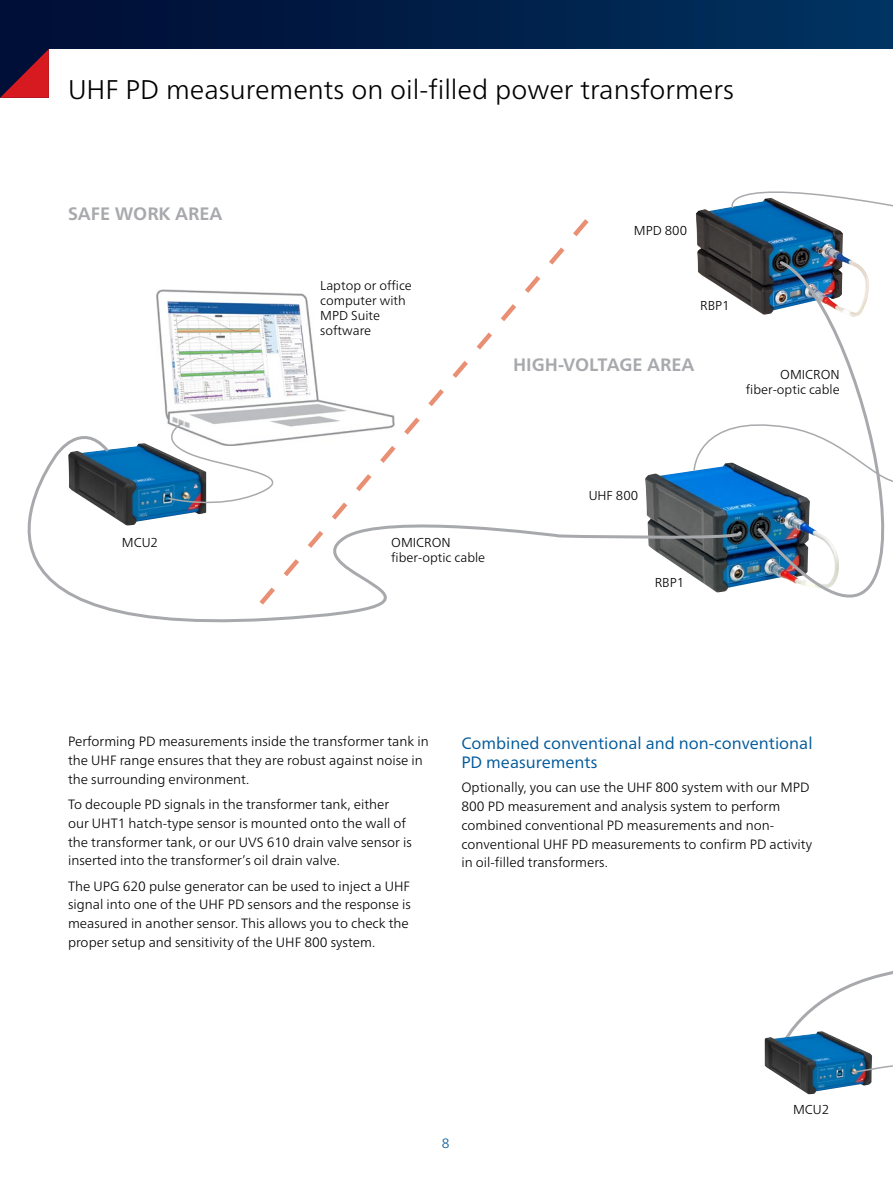
<style>
.page{position:relative;width:893px;height:1191px;background:#fff}
.page>*{position:absolute;margin:0;border:0;box-sizing:border-box;transform-origin:0 0}
.Content_-_Page_Headl{font:300 27px "Frutiger Neue LTW1 G";color:#000}
.Picture_-_Descriptio{font:700 18px "Frutiger Neue LTW1 G";color:#a7a9ac}
.Content_-_Headline_1{font:16.5px/18.8px "Frutiger Neue LTW1 G";color:#00599a}
.Content_-_Normal{font:300 13.5px/18.8px "Frutiger Neue LTW1 G";color:#000}
.Content_-_Headline_1-2{font:300 13.5px/18.8px "Frutiger Neue LTW1 G";color:#000}
.t1{font:300 13.5px "Frutiger Neue LTW1 G";color:#00599a}
.Picture_-_Descriptio-2{font:300 12.9px/15px "Frutiger Neue LTW1 G";color:#000}
</style>
<div class="page">
<svg style="left:0;top:0;width:893px;height:49px;background:#001e49"></svg>
<svg style="left:0;top:49px;width:49px;height:49px;background:#6b132c"></svg>
<img style="left:696px;top:209px;width:153px;height:101px">
<svg style="left:414px;top:219px;width:175px;height:201px"></svg>
<img style="left:156px;top:290px;width:239px;height:130px">
<svg style="left:718px;top:191px;width:175px;height:56px"></svg>
<svg style="left:789px;top:971px;width:104px;height:60px"></svg>
<img style="left:749px;top:487px;width:6px;height:97px">
<img style="left:765px;top:1031px;width:104px;height:63px">
<img style="left:755px;top:259px;width:130px;height:339px">
<svg style="left:27px;top:420px;width:722px;height:203px"></svg>
<svg style="left:693px;top:412px;width:200px;height:75px"></svg>
<svg style="left:851px;top:1053px;width:42px;height:41px"></svg>
<p class="Content_-_Page_Headl" style="left:68px;top:73px;width:667px">UHF PD measurements on oil-filled power transformers</p>
<p class="Picture_-_Descriptio" style="left:68px;top:203px;width:156px">SAFE WORK AREA</p>
<p class="Picture_-_Descriptio-2" style="left:122px;top:535px;width:38px">MCU2</p>
<p class="Picture_-_Descriptio-2" style="left:320px;top:278px;width:93px">Laptop or office computer with<br>MPD Suite software</p>
<p class="Picture_-_Descriptio-2" style="left:634px;top:222px;width:55px">MPD 800</p>
<p class="Picture_-_Descriptio-2" style="left:700px;top:298px;width:31px">RBP1</p>
<p class="Picture_-_Descriptio" style="left:513px;top:354px;width:183px">HIGH-VOLTAGE AREA</p>
<p class="Picture_-_Descriptio-2" style="left:746px;top:367px;width:96px;text-align:right">OMICRON fiber-optic cable</p>
<p class="Picture_-_Descriptio-2" style="left:391px;top:535px;width:96px">OMICRON fiber-optic cable</p>
<p class="Picture_-_Descriptio-2" style="left:589px;top:488px;width:51px">UHF 800</p>
<p class="Picture_-_Descriptio-2" style="left:655px;top:574px;width:31px">RBP1</p>
<p class="Content_-_Normal" style="left:68px;top:732px;width:362px">Performing PD measurements inside the transformer tank in the UHF range ensures that they are robust against noise in the surrounding environment.</p>
<p class="Content_-_Normal" style="left:68px;top:795px;width:345px">To decouple PD signals in the transformer tank, either our UHT1 hatch-type sensor is mounted onto the wall of the transformer tank, or our UVS 610 drain valve sensor is inserted into the transformer’s oil drain valve.</p>
<p class="Content_-_Normal" style="left:68px;top:876px;width:344px">The UPG 620 pulse generator can be used to inject a UHF signal into one of the UHF PD sensors and the response is measured in another sensor. This allows you to check the proper setup and sensitivity of the UHF 800 system.</p>
<p class="Content_-_Headline_1" style="left:461px;top:733px;width:353px">Combined conventional and non-conventional<br>PD measurements</p>
<p class="Content_-_Headline_1-2" style="left:461px;top:778px;width:352px">Optionally, you can use the UHF 800 system with our MPD 800 PD measurement and analysis system to perform combined conventional PD measurements and non&shy;conventional UHF PD measurements to confirm PD activity in oil-filled transformers.</p>
<p class="t1" style="left:442px;top:1135px;width:9px">8</p>
<p class="Picture_-_Descriptio-2" style="left:793px;top:1101px;width:38px">MCU2</p>
</div>
